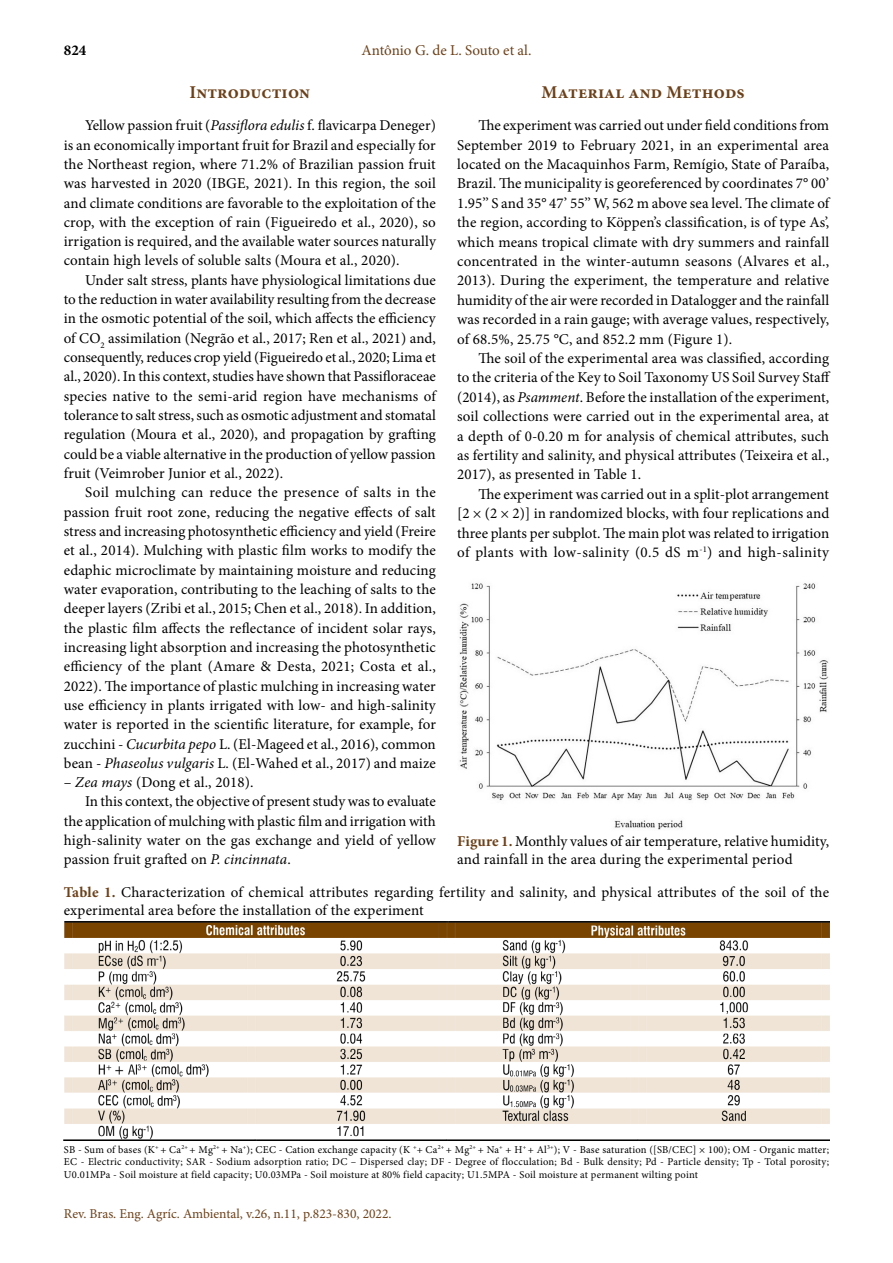
<style>
.page{position:relative;width:893px;height:1263px;background:#fff}
.page>*{position:absolute;margin:0;border:0;box-sizing:border-box;transform-origin:0 0}
.t1{font:700 18px "Minion Pro";letter-spacing:.01em;color:#6c4119}
.t2{font:15px/19.4px "Minion Pro";letter-spacing:.005em;color:#000;text-align:justify}
.t3{font:15px "Minion Pro";letter-spacing:-.005em;color:#6c4119}
.t4{font:700 15px "Minion Pro";color:#000}
.t5{font:13.5px "Minion Pro";color:#6c4119}
.t6{font:10.5px/12.6px "Minion Pro";letter-spacing:.02em;color:#000;text-align:justify}
.s1{font-style:italic}
.s2{font-weight:700;color:#6c4119}
</style>
<div class="page">
<img style="left:64px;top:922px;width:765px;height:219px">
<img style="left:459px;top:583px;width:370px;height:247px">
<p class="t4" style="left:64px;top:40px;width:24px">824</p>
<p class="t3" style="left:362px;top:40px;width:171px">Antônio G. de L. Souto et al.</p>
<p class="t1" style="left:190px;top:80px;width:122px">Introduction</p>
<p class="t2" style="left:64px;top:116px;width:374px;text-indent:21px">Yellow passion fruit (<span class="s1">Passiflora edulis</span> f. flavicarpa Deneger) is an economically important fruit for Brazil and especially for the Northeast region, where 71.2% of Brazilian passion fruit was harvested in 2020 (IBGE, 2021). In this region, the soil and climate conditions are favorable to the exploitation of the crop, with the exception of rain (Figueiredo et al., 2020), so irrigation is required, and the available water sources naturally contain high levels of soluble salts (Moura et al., 2020).</p>
<p class="t2" style="left:64px;top:270px;width:374px;text-indent:21px">Under salt stress, plants have physiological limitations due to the reduction in water availability resulting from the decrease in the osmotic potential of the soil, which affects the efficiency of CO<sub>2</sub> assimilation (Negrão et al., 2017; Ren et al., 2021) and, consequently, reduces crop yield (Figueiredo et al., 2020; Lima et al., 2020). In this context, studies have shown that Passifloraceae species native to the semi-arid region have mechanisms of tolerance to salt stress, such as osmotic adjustment and stomatal regulation (Moura et al., 2020), and propagation by grafting could be a viable alternative in the production of yellow passion fruit (Veimrober Junior et al., 2022).</p>
<p class="t2" style="left:64px;top:483px;width:374px;text-indent:21px">Soil mulching can reduce the presence of salts in the passion fruit root zone, reducing the negative effects of salt stress and increasing photosynthetic efficiency and yield (Freire et al., 2014). Mulching with plastic film works to modify the edaphic microclimate by maintaining moisture and reducing water evaporation, contributing to the leaching of salts to the deeper layers (Zribi et al., 2015; Chen et al., 2018). In addition, the plastic film affects the reflectance of incident solar rays, increasing light absorption and increasing the photosynthetic efficiency of the plant (Amare &amp; Desta, 2021; Costa et al., 2022). The importance of plastic mulching in increasing water use efficiency in plants irrigated with low- and high-salinity water is reported in the scientific literature, for example, for zucchini - <span class="s1">Cucurbita pepo</span> L. (El-Mageed et al., 2016), common bean - <span class="s1">Phaseolus vulgaris</span> L. (El-Wahed et al., 2017) and maize</p>
<p class="t2" style="left:64px;top:773px;width:191px">– <span class="s1">Zea mays</span> (Dong et al., 2018).</p>
<p class="t2" style="left:85px;top:792px;width:352px">In this context, the objective of present study was to evaluate</p>
<p class="t2" style="left:64px;top:811px;width:373px">the application of mulching with plastic film and irrigation with</p>
<p class="t2" style="left:64px;top:831px;width:374px">high-salinity water on the gas exchange and yield of yellow</p>
<p class="t2" style="left:64px;top:850px;width:228px">passion fruit grafted on <span class="s1">P. cincinnata</span>.</p>
<p class="t1" style="left:542px;top:80px;width:205px">Material and Methods</p>
<p class="t2" style="left:457px;top:116px;width:374px;text-indent:21px">The experiment was carried out under field conditions from September 2019 to February 2021, in an experimental area located on the Macaquinhos Farm, Remígio, State of Paraíba, Brazil. The municipality is georeferenced by coordinates 7° 00’ 1.95’’ S and 35° 47’ 55’’ W, 562 m above sea level. The climate of the region, according to Köppen’s classification, is of type As’, which means tropical climate with dry summers and rainfall concentrated in the winter-autumn seasons (Alvares et al., 2013). During the experiment, the temperature and relative humidity of the air were recorded in Datalogger and the rainfall was recorded in a rain gauge; with average values, respectively, of 68.5%, 25.75 °C, and 852.2 mm (Figure 1).</p>
<p class="t2" style="left:457px;top:349px;width:375px;text-indent:21px">The soil of the experimental area was classified, according to the criteria of the Key to Soil Taxonomy US Soil Survey Staff (2014), as <span class="s1">Psamment</span>. Before the installation of the experiment, soil collections were carried out in the experimental area, at a depth of 0-0.20 m for analysis of chemical attributes, such as fertility and salinity, and physical attributes (Teixeira et al., 2017), as presented in Table 1.</p>
<p class="t2" style="left:457px;top:484px;width:374px;text-indent:21px">The experiment was carried out in a split-plot arrangement [2 × (2 × 2)] in randomized blocks, with four replications and three plants per subplot. The main plot was related to irrigation of plants with low-salinity (0.5 dS m<sup>-1</sup>) and high-salinity</p>
<p class="t2" style="left:457px;top:831px;width:373px;line-height:18.8px"><span class="s2">Figure 1.</span> Monthly values of air temperature, relative humidity, and rainfall in the area during the experimental period</p>
<p class="t2" style="left:64px;top:882px;width:767px;line-height:18.8px"><span class="s2">Table 1.</span> Characterization of chemical attributes regarding fertility and salinity, and physical attributes of the soil of the experimental area before the installation of the experiment</p>
<p class="t6" style="left:64px;top:1143px;width:767px">SB - Sum of bases (K<sup>+</sup> + Ca<sup>2+</sup> + Mg<sup>2+</sup> + Na<sup>+</sup>); CEC - Cation exchange capacity (K <sup>+</sup>+ Ca<sup>2+</sup> + Mg<sup>2+</sup> + Na<sup>+</sup> + H<sup>+</sup> + Al<sup>3+</sup>); V - Base saturation ([SB/CEC] × 100); OM - Organic matter; EC - Electric conductivity; SAR - Sodium adsorption ratio; DC – Dispersed clay; DF - Degree of flocculation; Bd - Bulk density; Pd - Particle density; Tp - Total porosity; U0.01MPa - Soil moisture at field capacity; U0.03MPa - Soil moisture at 80% field capacity; U1.5MPA - Soil moisture at permanent wilting point</p>
<p class="t5" style="left:64px;top:1204px;width:329px">Rev. Bras. Eng. Agríc. Ambiental, v.26, n.11, p.823-830, 2022.</p>
</div>
